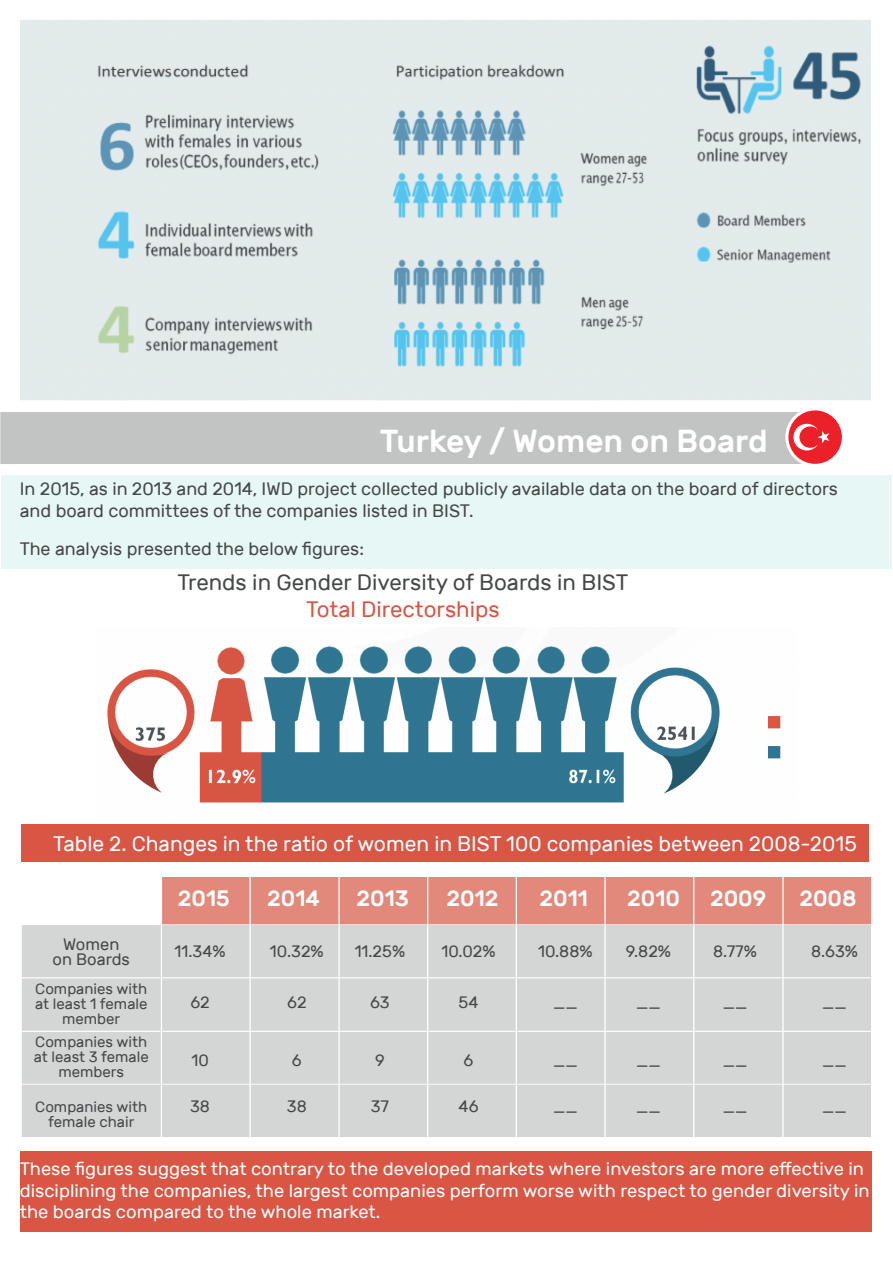
<style>
.page{position:relative;width:893px;height:1263px;background:#fff}
.page>*{position:absolute;margin:0;border:0;box-sizing:border-box;transform-origin:0 0}
.t1{font:500 31.8px "Rubik";color:#fff}
.t2{font:22.2px "Rubik";color:#454849}
.t3{font:500 22.2px "Rubik";color:#fff}
.t4{font:22.2px "Rubik";color:#d85643}
.t5{font:21px "Rubik";color:#fff}
.t6{font:18px/21.6px "Rubik";color:#fff}
.t7{font:18px/21.6px "Rubik";color:#454849}
.t8{font:16.5px/15px "Rubik";color:#454849;text-align:center}
.t9{font:15px/15px "Rubik";color:#454849;text-align:center}
</style>
<div class="page">
<img style="left:107px;top:646px;width:674px;height:157px">
<div style="left:21px;top:824px;width:848px;height:37px;background:#d85643"></div>
<div style="left:20px;top:1151px;width:852px;height:81px;background:#d85643"></div>
<img style="left:20px;top:20px;width:851px;height:381px">
<div style="left:0;top:412px;width:829px;height:53px;background:#c2c3c3"></div>
<div style="left:0;top:411px;width:829px;height:54px;border:1px solid #fff"></div>
<div style="left:785px;top:407px;width:60px;height:60px;background:#fff;border-radius:50%"></div>
<div style="left:788px;top:410px;width:54px;height:54px;background:#ec2028;border-radius:27px"></div>
<svg style="left:793px;top:424px;width:36px;height:26px"></svg>
<div style="left:1px;top:475px;width:890px;height:94px;background:#e7f7f6"></div>
<div style="left:161px;top:877px;width:711px;height:47px;background:#e3897b"></div>
<div style="left:21px;top:924px;width:851px;height:54px;background:#d4d5d5;border:1px solid #fff"></div>
<div style="left:21px;top:977px;width:851px;height:55px;background:#d4d5d5;border:1px solid #fff"></div>
<div style="left:21px;top:1031px;width:851px;height:54px;background:#d4d5d5;border:1px solid #fff"></div>
<div style="left:21px;top:1084px;width:851px;height:54px;background:#d4d5d5;border:1px solid #fff"></div>
<hr style="left:161px;top:877px;width:1px;height:260px;background:#fff">
<hr style="left:249px;top:877px;width:2px;height:260px;background:#fff">
<hr style="left:338px;top:877px;width:2px;height:260px;background:#fff">
<hr style="left:427px;top:877px;width:1px;height:260px;background:#fff">
<hr style="left:516px;top:877px;width:1px;height:260px;background:#fff">
<hr style="left:604px;top:877px;width:2px;height:260px;background:#fff">
<hr style="left:693px;top:877px;width:1px;height:260px;background:#fff">
<hr style="left:782px;top:877px;width:2px;height:260px;background:#fff">
<hr style="left:871px;top:877px;width:1px;height:260px;background:#fff">
<h1 class="t1" style="left:380px;top:423px;width:389px">Turkey / Women on Board</h1>
<p class="t7" style="left:20px;top:478px;width:820px">In 2015, as in 2013 and 2014, IWD project collected publicly available data on the board of directors and board committees of the companies listed in BIST.</p>
<p class="t7" style="left:20px;top:538px;width:346px">The analysis presented the below figures:</p>
<p class="t2" style="left:177px;top:570px;width:452px">Trends in Gender Diversity of Boards in BIST</p>
<p class="t4" style="left:306px;top:597px;width:195px">Total Directorships</p>
<p class="t5" style="left:53px;top:832px;width:805px">Table 2. Changes in the ratio of women in BIST 100 companies between 2008-2015</p>
<p class="t8" style="left:53px;top:937px;width:79px">Women on Boards</p>
<p class="t9" style="left:35px;top:981px;width:114px">Companies with at least 1 female member</p>
<p class="t9" style="left:34px;top:1035px;width:117px">Companies with at least 3 female members</p>
<p class="t9" style="left:35px;top:1100px;width:113px">Companies with female chair</p>
<p class="t3" style="left:178px;top:885px;width:53px">2015</p>
<p class="t3" style="left:267px;top:885px;width:54px">2014</p>
<p class="t3" style="left:357px;top:885px;width:54px">2013</p>
<p class="t3" style="left:447px;top:885px;width:53px">2012</p>
<p class="t3" style="left:540px;top:885px;width:50px">2011</p>
<p class="t3" style="left:627px;top:885px;width:54px">2010</p>
<p class="t3" style="left:710px;top:885px;width:58px">2009</p>
<p class="t3" style="left:799px;top:885px;width:59px">2008</p>
<p class="t8" style="left:175px;top:944px;width:53px">11.34%</p>
<p class="t8" style="left:270px;top:944px;width:55px">10.32%</p>
<p class="t8" style="left:355px;top:944px;width:52px">11.25%</p>
<p class="t8" style="left:441px;top:944px;width:56px">10.02%</p>
<p class="t8" style="left:538px;top:944px;width:56px">10.88%</p>
<p class="t8" style="left:626px;top:944px;width:47px">9.82%</p>
<p class="t8" style="left:713px;top:944px;width:45px">8.77%</p>
<p class="t8" style="left:811px;top:944px;width:48px">8.63%</p>
<p class="t8" style="left:190px;top:995px;width:21px">62</p>
<p class="t8" style="left:287px;top:995px;width:21px">62</p>
<p class="t8" style="left:370px;top:995px;width:21px">63</p>
<p class="t8" style="left:459px;top:995px;width:21px">54</p>
<p class="t8" style="left:553px;top:995px;width:26px">__</p>
<p class="t8" style="left:636px;top:995px;width:26px">__</p>
<p class="t8" style="left:723px;top:995px;width:26px">__</p>
<p class="t8" style="left:822px;top:995px;width:26px">__</p>
<p class="t8" style="left:191px;top:1053px;width:19px">10</p>
<p class="t8" style="left:292px;top:1053px;width:11px">6</p>
<p class="t8" style="left:375px;top:1053px;width:11px">9</p>
<p class="t8" style="left:464px;top:1053px;width:11px">6</p>
<p class="t8" style="left:553px;top:1053px;width:26px">__</p>
<p class="t8" style="left:636px;top:1053px;width:26px">__</p>
<p class="t8" style="left:723px;top:1053px;width:26px">__</p>
<p class="t8" style="left:822px;top:1053px;width:26px">__</p>
<p class="t8" style="left:190px;top:1099px;width:21px">38</p>
<p class="t8" style="left:287px;top:1099px;width:21px">38</p>
<p class="t8" style="left:371px;top:1099px;width:20px">37</p>
<p class="t8" style="left:459px;top:1099px;width:21px">46</p>
<p class="t8" style="left:553px;top:1099px;width:26px">__</p>
<p class="t8" style="left:636px;top:1099px;width:26px">__</p>
<p class="t8" style="left:723px;top:1099px;width:26px">__</p>
<p class="t8" style="left:822px;top:1099px;width:26px">__</p>
<p class="t6" style="left:20px;top:1158px;width:851px">These figures suggest that contrary to the developed markets where investors are more effective in disciplining the companies, the largest companies perform worse with respect to gender diversity in the boards compared to the whole market.</p>
</div>
